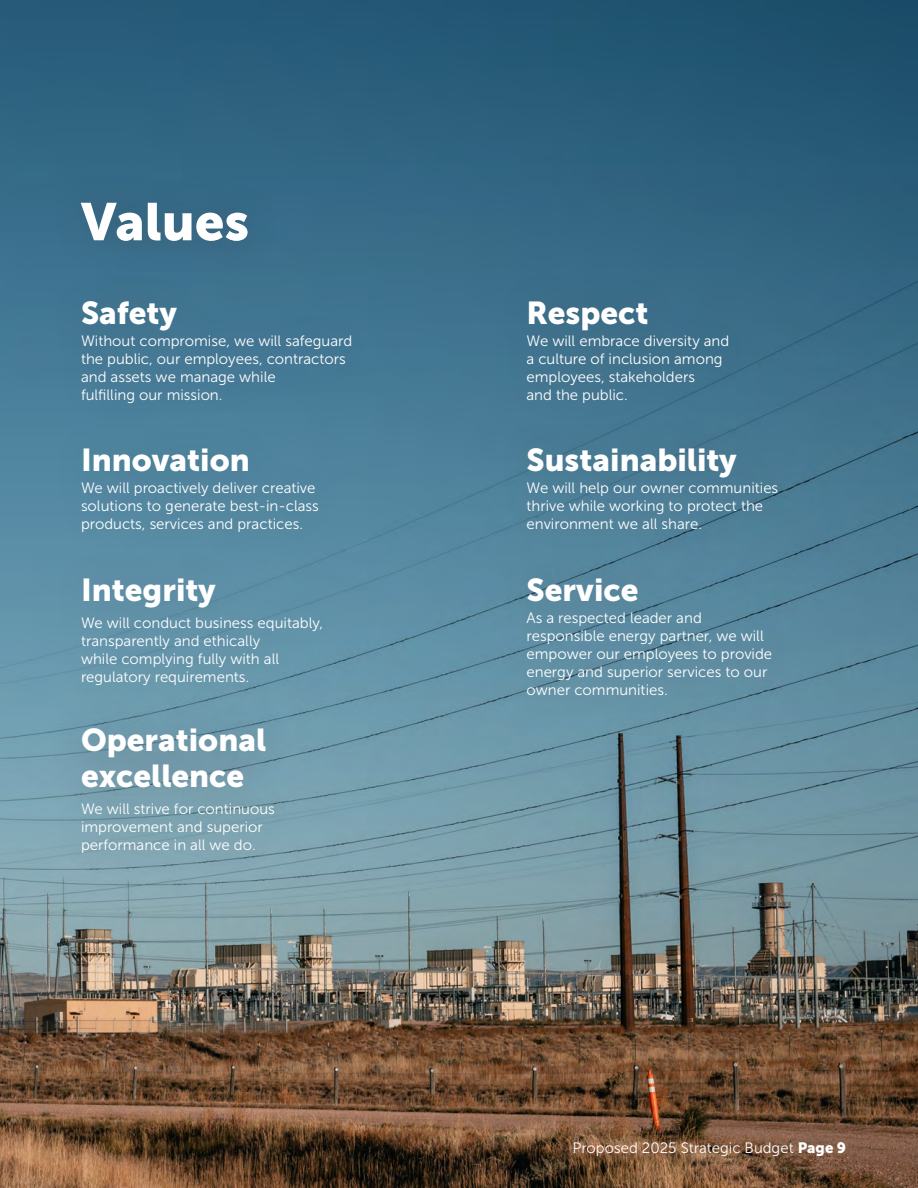
<style>
.page{position:relative;width:918px;height:1188px;background:#fff}
.page>*{position:absolute;margin:0;border:0;box-sizing:border-box;transform-origin:0 0}
.t1{font:52.5px "Museo Sans 900";color:#fff}
.Body{font:31.5px "Museo Sans 900";color:#fff}
.Body-2{font:15px/18px "Museo Sans 300";color:#fff}
.s1{font-family:"Museo Sans 900"}
</style>
<div class="page">
<img style="left:0;top:0;width:918px;height:1188px">
<div style="left:46px;top:166px;width:237px;height:112px;background:#376a86"></div>
<div style="left:46px;top:265px;width:338px;height:172px;background:#437692"></div>
<div style="left:46px;top:414px;width:304px;height:152px;background:#50849e"></div>
<div style="left:46px;top:543px;width:305px;height:176px;background:#6192a8"></div>
<div style="left:46px;top:692px;width:260px;height:193px;background:#231f20;opacity:.24"></div>
<div style="left:492px;top:265px;width:269px;height:172px;background:#3d708a"></div>
<div style="left:492px;top:411px;width:317px;height:154px;background:#4a7b95"></div>
<div style="left:492px;top:542px;width:311px;height:189px;background:#231f20;opacity:.15"></div>
<p class="t1" style="left:81px;top:192px;width:170px">Values</p>
<p class="Body" style="left:81px;top:295px;width:97px">Safety</p>
<p class="Body-2" style="left:81px;top:332px;width:273px">Without compromise, we will safeguard the public, our employees, contractors and assets we manage while<br>fulfilling our mission.</p>
<p class="Body" style="left:81px;top:442px;width:170px">Innovation</p>
<p class="Body-2" style="left:81px;top:479px;width:239px">We will proactively deliver creative solutions to generate best-in-class products, services and practices.</p>
<p class="Body" style="left:81px;top:572px;width:136px">Integrity</p>
<p class="Body-2" style="left:81px;top:614px;width:244px">We will conduct business equitably, transparently and ethically<br>while complying fully with all regulatory requirements.</p>
<p class="Body" style="left:81px;top:722px;width:187px">Operational</p>
<p class="Body" style="left:81px;top:758px;width:165px">excellence</p>
<p class="Body-2" style="left:81px;top:799px;width:195px">We will strive for continuous improvement and superior performance in all we do.</p>
<p class="Body" style="left:526px;top:295px;width:124px">Respect</p>
<p class="Body-2" style="left:526px;top:332px;width:204px">We will embrace diversity and a culture of inclusion among employees, stakeholders<br>and the public.</p>
<p class="Body" style="left:526px;top:442px;width:212px">Sustainability</p>
<p class="Body-2" style="left:526px;top:479px;width:253px">We will help our owner communities thrive while working to protect the environment we all share.</p>
<p class="Body" style="left:526px;top:572px;width:114px">Service</p>
<p class="Body-2" style="left:526px;top:609px;width:247px">As a respected leader and responsible energy partner, we will empower our employees to provide energy and superior services to our owner communities.</p>
<p class="Body-2" style="left:572px;top:1139px;width:275px">Proposed 2025 Strategic Budget <span class="s1">Page 9</span></p>
</div>
